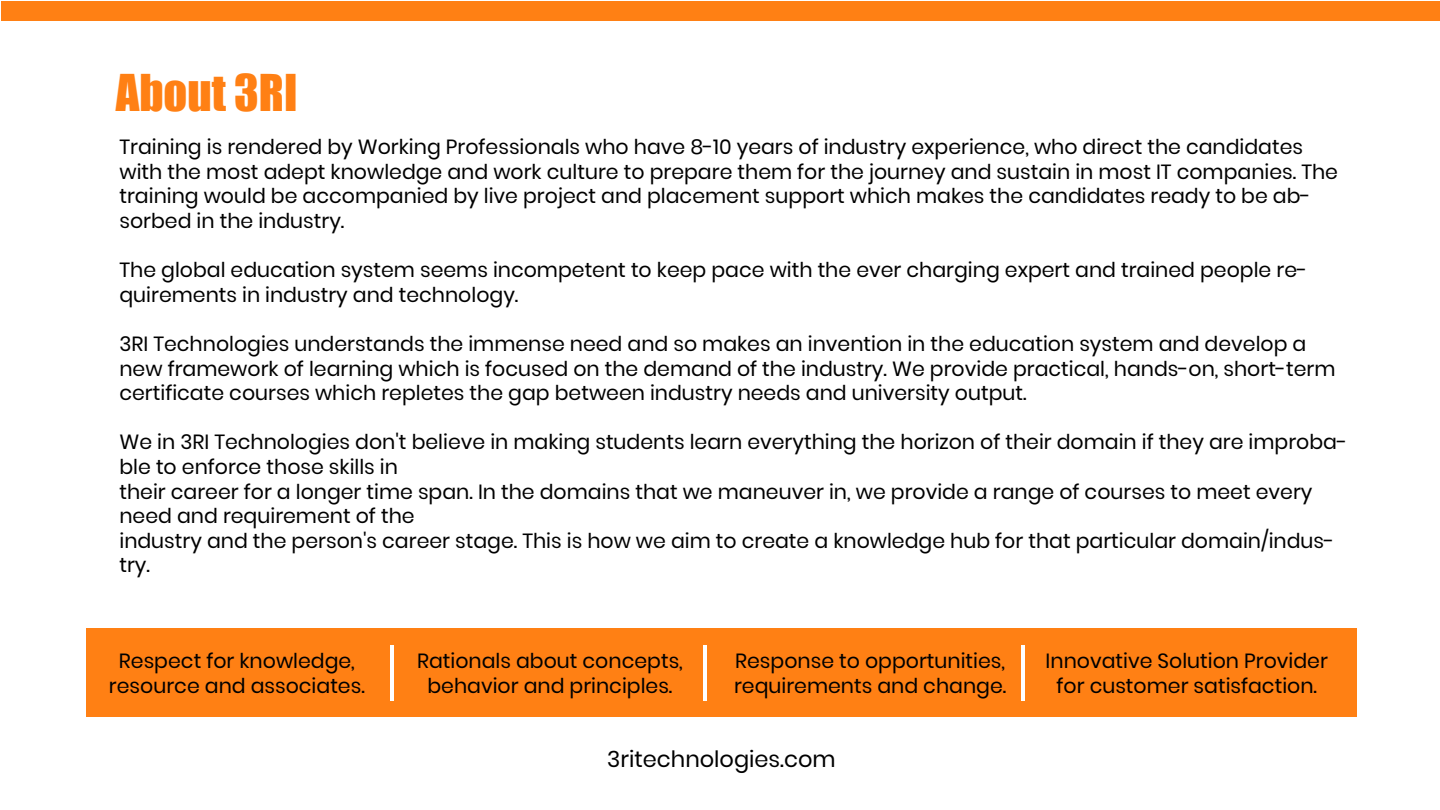
<style>
.page{position:relative;width:1440px;height:810px;background:#fff}
.page>*{position:absolute;margin:0;border:0;box-sizing:border-box;transform-origin:0 0}
.t1{font:46.6px "Impact";color:#ff8014}
.t2{font:22.5px "Poppins";color:#000}
.t3{font:20.5px/24.6px "Poppins";color:#000}
</style>
<div class="page">
<div style="left:86px;top:629px;width:1271px;height:88px;background:#ff8014"></div>
<hr style="left:390px;top:645px;width:4px;height:56px;background:#fff">
<hr style="left:703px;top:645px;width:4px;height:56px;background:#fff">
<hr style="left:1021px;top:645px;width:4px;height:56px;background:#fff">
<div style="left:1px;top:1px;width:1439px;height:20px;background:#ff8014"></div>
<h1 class="t1" style="left:116px;top:57px;width:183px">About 3RI</h1>
<p class="t3" style="left:119px;top:135px;width:1220px">Training is rendered by Working Professionals who have 8-10 years of industry experience, who direct the candidates with the most adept knowledge and work culture to prepare them for the journey and sustain in most IT companies. The training would be accompanied by live project and placement support which makes the candidates ready to be ab&shy;sorbed in the industry.</p>
<p class="t3" style="left:119px;top:258px;width:1190px">The global education system seems incompetent to keep pace with the ever charging expert and trained people re&shy;quirements in industry and technology.</p>
<p class="t3" style="left:119px;top:332px;width:1217px">3RI Technologies understands the immense need and so makes an invention in the education system and develop a new framework of learning which is focused on the demand of the industry. We provide practical, hands-on, short-term certificate courses which repletes the gap between industry needs and university output.</p>
<p class="t3" style="left:119px;top:430px;width:1229px">We in 3RI Technologies don't believe in making students learn everything the horizon of their domain if they are improba&shy;ble to enforce those skills in<br>their career for a longer time span. In the domains that we maneuver in, we provide a range of courses to meet every need and requirement of the<br>industry and the person's career stage. This is how we aim to create a knowledge hub for that particular domain/indus&shy;try.</p>
<p class="t3" style="left:109px;top:649px;width:257px;text-align:center">Respect for knowledge, resource and associates.</p>
<p class="t3" style="left:417px;top:649px;width:267px;text-align:center">Rationals about concepts, behavior and principles.</p>
<p class="t3" style="left:734px;top:649px;width:274px">Response to opportunities, requirements and change.</p>
<p class="t3" style="left:1046px;top:649px;width:284px;text-align:center">Innovative Solution Provider for customer satisfaction.</p>
<p class="t2" style="left:607px;top:746px;width:230px">3ritechnologies.com</p>
</div>
